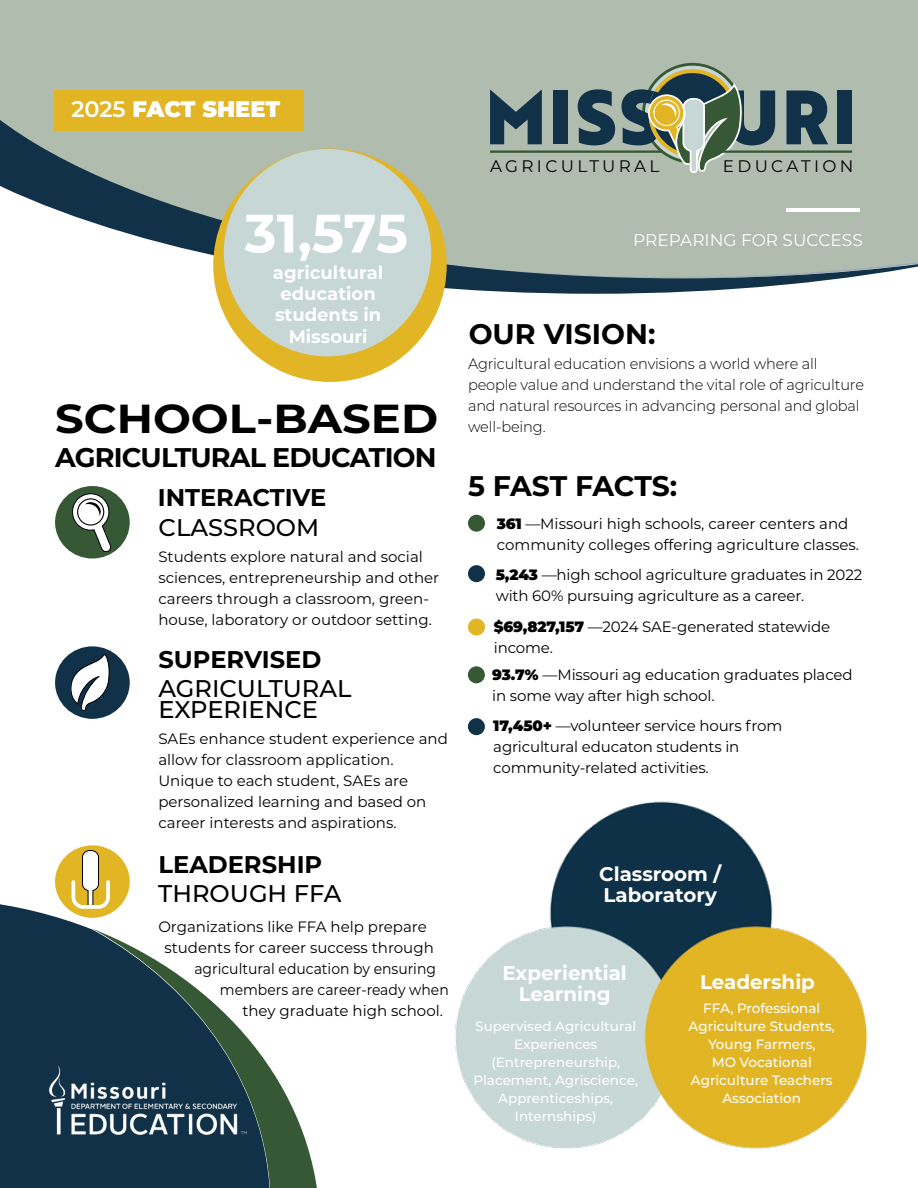
<style>
.page{position:relative;width:918px;height:1188px;background:#fff}
.page>*{position:absolute;margin:0;border:0;box-sizing:border-box;transform-origin:0 0}
.t1{font:700 54px "Montserrat";color:#fff}
.t2{font:700 40.5px "Montserrat";color:#000;scale:1.11 1}
.t3{font:700 28.35px "Montserrat";letter-spacing:-.005em;color:#000}
.t4{font:700 27px "Montserrat";letter-spacing:-.03em;color:#000}
.t5{font:500 24.15px/21.3px "Montserrat";color:#000}
.t6{font:700 24.15px "Montserrat";color:#000}
.t7{font:900 22.5px "Montserrat";color:#fff}
.t8{font:700 19.8px/21.3px "Montserrat";color:#fff}
.t9{font:700 18px/21.3px "Montserrat";color:#fff;text-align:center}
.t10{font:16.95px "Montserrat";color:#fff}
.t11{font:16.8px "Montserrat";letter-spacing:.2em;color:#000}
.t12{font:15px/21px "Montserrat";color:#000}
.t13{font:300 15px/21px "Montserrat";letter-spacing:-.01em;color:#000}
.t14{font:15px "Montserrat";color:#000;scale:.93 1}
.t15{font:500 13.5px/18px "Montserrat";color:#fff;text-align:center}
.s1{font-weight:600}
.s2{font-weight:900}
</style>
<div class="page">
<div style="left:0;top:0;width:918px;height:97px;background:#afbcae"></div>
<svg style="left:0;top:97px;width:918px;height:197px;background:#a4b2ab"></svg>
<div style="left:0;top:902px;width:123px;height:286px;background:#103147"></div>
<svg style="left:92px;top:929px;width:225px;height:259px"></svg>
<img style="left:48px;top:1064px;width:200px;height:72px">
<div style="left:468px;top:515px;width:17px;height:17px;background:#365835;border-radius:50%"></div>
<div style="left:213px;top:149px;width:234px;height:233px;background:#e2b524;border-radius:50%"></div>
<hr style="left:787px;top:209px;width:73px;height:3px;background:#fff">
<div style="left:224px;top:149px;width:207px;height:207px;background:#c6d7d5;border-radius:50%"></div>
<div style="left:54px;top:90px;width:249px;height:41px;background:#e2b524"></div>
<svg style="left:490px;top:90px;width:52px;height:54px;background:#49636c"></svg>
<div style="left:553px;top:91px;width:15px;height:53px;background:#103147"></div>
<svg style="left:578px;top:89px;width:37px;height:56px;background:#415b66"></svg>
<svg style="left:786px;top:91px;width:42px;height:53px;background:#334f5d"></svg>
<div style="left:837px;top:91px;width:15px;height:53px;background:#103147"></div>
<svg style="left:622px;top:63px;width:153px;height:111px;background:#829281"></svg>
<hr style="left:490px;top:150px;width:172px;height:3px;background:#365835">
<hr style="left:718px;top:150px;width:134px;height:3px;background:#365835">
<div style="left:55px;top:845px;width:75px;height:73px;background:#e2b524;border-radius:50%"></div>
<svg style="left:72px;top:850px;width:38px;height:59px"></svg>
<div style="left:55px;top:486px;width:75px;height:73px;background:#365835;border-radius:50%"></div>
<svg style="left:73px;top:494px;width:38px;height:58px"></svg>
<div style="left:55px;top:646px;width:75px;height:73px;background:#103147;border-radius:50%"></div>
<svg style="left:71px;top:654px;width:38px;height:57px"></svg>
<img style="left:455px;top:801px;width:413px;height:348px">
<div style="left:468px;top:565px;width:17px;height:17px;background:#103147;border-radius:50%"></div>
<div style="left:468px;top:619px;width:17px;height:17px;background:#e2b524;border-radius:50%"></div>
<div style="left:468px;top:666px;width:17px;height:17px;background:#365835;border-radius:50%"></div>
<div style="left:468px;top:718px;width:17px;height:17px;background:#103147;border-radius:50%"></div>
<h3 class="t7" style="left:71px;top:92px;width:210px"><span class="s1">2025</span> FACT SHEET</h3>
<h1 class="t1" style="left:245px;top:194px;width:165px">31,575</h1>
<p class="t9" style="left:273px;top:261px;width:112px">agricultural education students in<br>Missouri</p>
<h2 class="t2" style="left:55px;top:389px;width:347px">SCHOOL-BASED</h2>
<h3 class="t4" style="left:55px;top:438px;width:383px">AGRICULTURAL EDUCATION</h3>
<h3 class="t6" style="left:158px;top:480px;width:170px">INTERACTIVE</h3>
<h3 class="t5" style="left:159px;top:516px;width:162px">CLASSROOM</h3>
<p class="t12" style="left:158px;top:546px;width:282px">Students explore natural and social sciences, entrepreneurship and other careers through a classroom, green&shy;house, laboratory or outdoor setting.</p>
<h3 class="t6" style="left:158px;top:642px;width:164px">SUPERVISED</h3>
<h3 class="t5" style="left:158px;top:677px;width:194px">AGRICULTURAL<br>EXPERIENCE</h3>
<p class="t12" style="left:158px;top:727px;width:291px">SAEs enhance student experience and allow for classroom application.<br>Unique to each student, SAEs are personalized learning and based on career interests and aspirations.</p>
<h3 class="t6" style="left:159px;top:847px;width:165px">LEADERSHIP</h3>
<h3 class="t5" style="left:158px;top:882px;width:185px">THROUGH FFA</h3>
<p class="t12" style="left:158px;top:916px;width:270px">Organizations like FFA help prepare</p>
<p class="t12" style="left:164px;top:937px;width:271px">students for career success through</p>
<p class="t14" style="left:194px;top:959px;width:261px">agricultural education by ensuring</p>
<p class="t14" style="left:220px;top:980px;width:248px">members are career-ready when</p>
<p class="t12" style="left:242px;top:1000px;width:202px">they graduate high school.</p>
<p class="t11" style="left:490px;top:154px;width:171px">AGRICULTURAL</p>
<p class="t11" style="left:723px;top:154px;width:132px">EDUCATION</p>
<p class="t10" style="left:633px;top:228px;width:231px">PREPARING FOR SUCCESS</p>
<h3 class="t3" style="left:469px;top:313px;width:188px">OUR VISION:</h3>
<p class="t13" style="left:468px;top:352px;width:398px">Agricultural education envisions a world where all people value and understand the vital role of agriculture and natural resources in advancing personal and global well-being.</p>
<h3 class="t3" style="left:468px;top:465px;width:211px">5 FAST FACTS:</h3>
<p class="t12" style="left:497px;top:513px;width:364px"><span class="s2">361</span> —Missouri high schools, career centers and community colleges offering agriculture classes.</p>
<p class="t12" style="left:496px;top:563px;width:368px"><span class="s2">5,243</span> —high school agriculture graduates in 2022 with 60% pursuing agriculture as a career.</p>
<p class="t12" style="left:494px;top:615px;width:338px"><span class="s2">$69,827,157</span> —2024 SAE-generated statewide income.</p>
<p class="t12" style="left:492px;top:664px;width:362px"><span class="s2">93.7%</span> —Missouri ag education graduates placed in some way after high school.</p>
<p class="t12" style="left:493px;top:715px;width:291px"><span class="s2">17,450+</span> —volunteer service hours from agricultural educaton students in community-related activities.</p>
<h3 class="t8" style="left:599px;top:862px;width:124px">Classroom /<br>Laboratory</h3>
<h3 class="t8" style="left:503px;top:961px;width:126px;text-align:center">Experiential<br>Learning</h3>
<p class="t15" style="left:473px;top:1016px;width:166px">Supervised Agricultural<br>Experiences (Entrepreneurship,<br>Placement, Agriscience,<br>Apprenticeships,<br>Internships)</p>
<h3 class="t8" style="left:700px;top:970px;width:116px">Leadership</h3>
<p class="t15" style="left:689px;top:999px;width:148px">FFA, Professional<br>Agriculture Students,<br>Young Farmers,<br>MO Vocational<br>Agriculture Teachers<br>Association</p>
</div>
